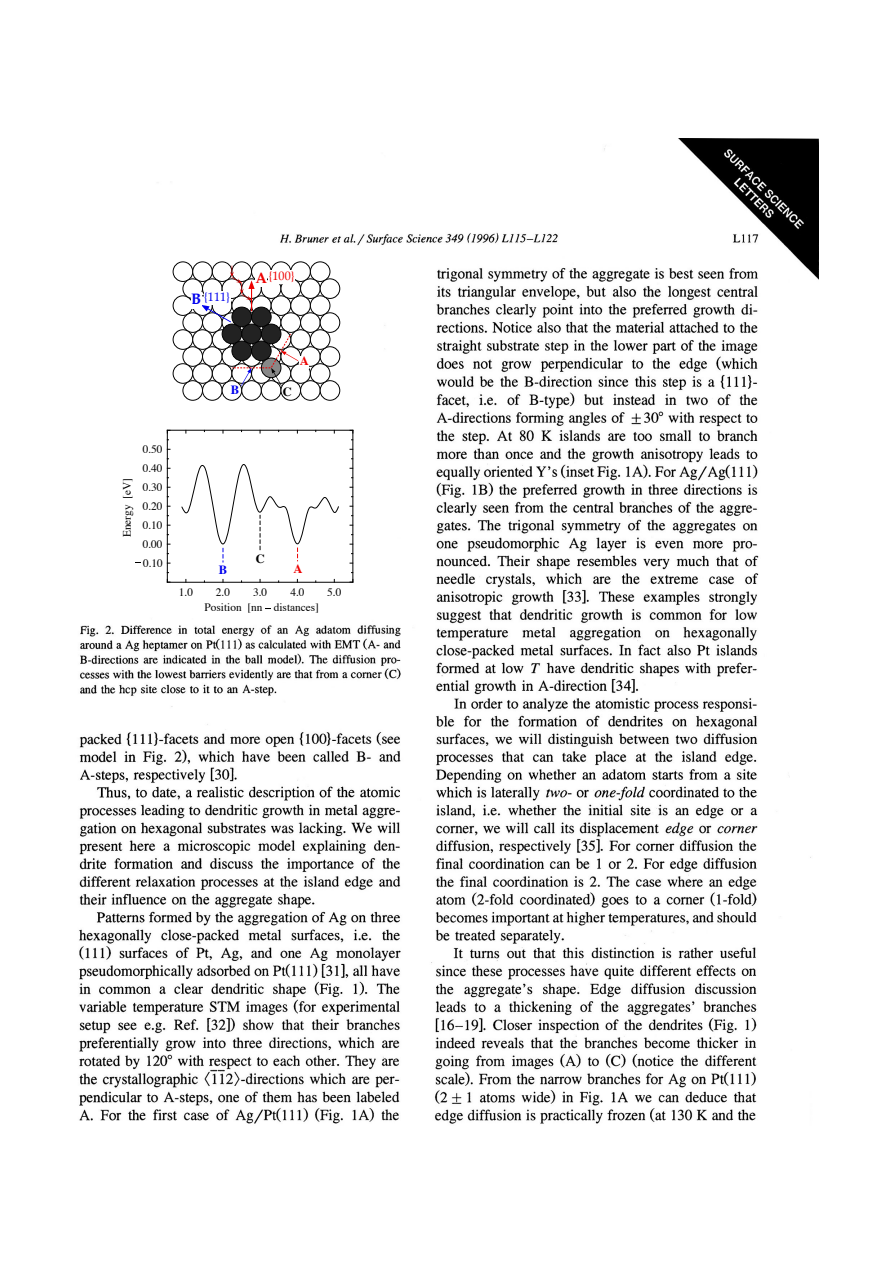
<style>
.page{position:relative;width:893px;height:1263px;background:#fff}
.page>*{position:absolute;margin:0;border:0;box-sizing:border-box;transform-origin:0 0}
.t1{font:700 15.15px "Palatino";color:#e00}
.t2{font:700 15.15px "Palatino";color:#00e}
.t3{font:700 12.6px "Times";color:#00e}
.t4{font:700 12.6px "Times";color:#000}
.t5{font:700 12.6px "Times";color:#e00}
.t6{font:12.15px "Palatino";color:#00e}
.t7{font:12.15px "Palatino";color:#e00}
.t8{font:11.25px/19px "Times";color:#000;text-align:justify}
</style>
<div class="page">
<img style="left:79px;top:138px;width:739px;height:986px">
<div style="left:116px;top:260px;width:242px;height:357px;background:#fff"></div>
<svg style="left:181px;top:464px;width:158px;height:99px"></svg>
<div style="left:173px;top:262px;width:20px;height:20px;border:1px solid #000;border-radius:10px"></div>
<div style="left:192px;top:262px;width:21px;height:20px;border:1px solid #000;border-radius:10px"></div>
<svg style="left:212px;top:262px;width:20px;height:19px"></svg>
<div style="left:212px;top:262px;width:20px;height:20px;border:1px solid #000;border-radius:10px"></div>
<div style="left:231px;top:262px;width:21px;height:20px;border:1px solid #000;border-radius:10px"></div>
<div style="left:251px;top:262px;width:20px;height:20px;border:1px solid #000;border-radius:10px"></div>
<div style="left:271px;top:262px;width:20px;height:20px;border:1px solid #000;border-radius:10px"></div>
<div style="left:290px;top:262px;width:21px;height:20px;border:1px solid #000;border-radius:10px"></div>
<div style="left:310px;top:262px;width:20px;height:20px;border:1px solid #000;border-radius:10px"></div>
<div style="left:173px;top:295px;width:20px;height:21px;border:1px solid #000;border-radius:10px"></div>
<div style="left:192px;top:295px;width:21px;height:21px;border:1px solid #000;border-radius:10px"></div>
<div style="left:251px;top:295px;width:20px;height:21px;border:1px solid #000;border-radius:10px"></div>
<div style="left:271px;top:295px;width:20px;height:21px;border:1px solid #000;border-radius:10px"></div>
<div style="left:290px;top:295px;width:21px;height:21px;border:1px solid #000;border-radius:10px"></div>
<div style="left:310px;top:295px;width:20px;height:21px;border:1px solid #000;border-radius:10px"></div>
<div style="left:183px;top:279px;width:19px;height:19px;background:#fff;border-radius:10px"></div>
<div style="left:182px;top:279px;width:21px;height:20px;border:1px solid #000;border-radius:10px"></div>
<div style="left:242px;top:279px;width:19px;height:19px;background:#fff;border-radius:10px"></div>
<div style="left:241px;top:279px;width:21px;height:20px;border:1px solid #000;border-radius:10px"></div>
<div style="left:261px;top:279px;width:20px;height:19px;background:#fff;border-radius:10px"></div>
<div style="left:261px;top:279px;width:20px;height:20px;border:1px solid #000;border-radius:10px"></div>
<div style="left:281px;top:279px;width:19px;height:19px;background:#fff;border-radius:10px"></div>
<div style="left:280px;top:279px;width:21px;height:20px;border:1px solid #000;border-radius:10px"></div>
<div style="left:300px;top:279px;width:20px;height:19px;background:#fff;border-radius:10px"></div>
<div style="left:300px;top:279px;width:20px;height:20px;border:1px solid #000;border-radius:10px"></div>
<div style="left:320px;top:279px;width:20px;height:19px;background:#fff;border-radius:10px"></div>
<div style="left:320px;top:279px;width:20px;height:20px;border:1px solid #000;border-radius:10px"></div>
<div style="left:183px;top:313px;width:19px;height:19px;background:#fff;border-radius:10px"></div>
<div style="left:182px;top:312px;width:21px;height:21px;border:1px solid #000;border-radius:10px"></div>
<div style="left:202px;top:312px;width:20px;height:21px;border:1px solid #000;border-radius:10px"></div>
<div style="left:222px;top:312px;width:20px;height:21px;border:1px solid #000;border-radius:10px"></div>
<div style="left:241px;top:312px;width:21px;height:21px;border:1px solid #000;border-radius:10px"></div>
<svg style="left:261px;top:313px;width:20px;height:19px"></svg>
<div style="left:261px;top:312px;width:20px;height:21px;border:1px solid #000;border-radius:10px"></div>
<div style="left:281px;top:313px;width:19px;height:19px;background:#fff;border-radius:10px"></div>
<div style="left:280px;top:312px;width:21px;height:21px;border:1px solid #000;border-radius:10px"></div>
<div style="left:300px;top:313px;width:20px;height:19px;background:#fff;border-radius:10px"></div>
<div style="left:300px;top:312px;width:20px;height:21px;border:1px solid #000;border-radius:10px"></div>
<div style="left:320px;top:313px;width:20px;height:19px;background:#fff;border-radius:10px"></div>
<div style="left:320px;top:312px;width:20px;height:21px;border:1px solid #000;border-radius:10px"></div>
<div style="left:182px;top:346px;width:21px;height:21px;border:1px solid #000;border-radius:10px"></div>
<div style="left:202px;top:346px;width:20px;height:21px;border:1px solid #000;border-radius:10px"></div>
<div style="left:222px;top:346px;width:20px;height:21px;border:1px solid #000;border-radius:10px"></div>
<div style="left:280px;top:346px;width:21px;height:21px;border:1px solid #000;border-radius:10px"></div>
<div style="left:300px;top:346px;width:20px;height:21px;border:1px solid #000;border-radius:10px"></div>
<div style="left:320px;top:346px;width:20px;height:21px;border:1px solid #000;border-radius:10px"></div>
<div style="left:182px;top:380px;width:21px;height:21px;border:1px solid #000;border-radius:10px"></div>
<div style="left:202px;top:380px;width:20px;height:21px;border:1px solid #000;border-radius:10px"></div>
<div style="left:222px;top:380px;width:20px;height:21px;border:1px solid #000;border-radius:10px"></div>
<div style="left:241px;top:380px;width:21px;height:21px;border:1px solid #000;border-radius:10px"></div>
<div style="left:261px;top:380px;width:20px;height:21px;border:1px solid #000;border-radius:10px"></div>
<div style="left:280px;top:380px;width:21px;height:21px;border:1px solid #000;border-radius:10px"></div>
<div style="left:300px;top:380px;width:20px;height:21px;border:1px solid #000;border-radius:10px"></div>
<div style="left:320px;top:380px;width:20px;height:21px;border:1px solid #000;border-radius:10px"></div>
<div style="left:173px;top:330px;width:20px;height:19px;background:#fff;border-radius:10px"></div>
<div style="left:173px;top:329px;width:20px;height:21px;border:1px solid #000;border-radius:10px"></div>
<div style="left:193px;top:330px;width:19px;height:19px;background:#fff;border-radius:10px"></div>
<div style="left:192px;top:329px;width:21px;height:21px;border:1px solid #000;border-radius:10px"></div>
<svg style="left:212px;top:330px;width:20px;height:19px"></svg>
<div style="left:212px;top:329px;width:20px;height:21px;border:1px solid #000;border-radius:10px"></div>
<div style="left:231px;top:329px;width:21px;height:21px;border:1px solid #000;border-radius:10px"></div>
<div style="left:251px;top:329px;width:20px;height:21px;border:1px solid #000;border-radius:10px"></div>
<div style="left:291px;top:330px;width:19px;height:19px;background:#fff;border-radius:10px"></div>
<div style="left:290px;top:329px;width:21px;height:21px;border:1px solid #000;border-radius:10px"></div>
<div style="left:310px;top:330px;width:20px;height:19px;background:#fff;border-radius:10px"></div>
<div style="left:310px;top:329px;width:20px;height:21px;border:1px solid #000;border-radius:10px"></div>
<div style="left:173px;top:364px;width:20px;height:19px;background:#fff;border-radius:10px"></div>
<div style="left:173px;top:363px;width:20px;height:21px;border:1px solid #000;border-radius:10px"></div>
<div style="left:193px;top:364px;width:19px;height:19px;background:#fff;border-radius:10px"></div>
<div style="left:192px;top:363px;width:21px;height:21px;border:1px solid #000;border-radius:10px"></div>
<div style="left:212px;top:364px;width:20px;height:19px;background:#fff;border-radius:10px"></div>
<div style="left:212px;top:363px;width:20px;height:21px;border:1px solid #000;border-radius:10px"></div>
<div style="left:291px;top:364px;width:19px;height:19px;background:#fff;border-radius:10px"></div>
<div style="left:290px;top:363px;width:21px;height:21px;border:1px solid #000;border-radius:10px"></div>
<div style="left:310px;top:364px;width:20px;height:19px;background:#fff;border-radius:10px"></div>
<div style="left:310px;top:363px;width:20px;height:21px;border:1px solid #000;border-radius:10px"></div>
<svg style="left:232px;top:307px;width:19px;height:20px"></svg>
<div style="left:231px;top:307px;width:21px;height:20px;border:1px solid #000;border-radius:10px"></div>
<div style="left:251px;top:307px;width:20px;height:20px;background:#222;border-radius:10px"></div>
<div style="left:251px;top:307px;width:20px;height:20px;border:1px solid #000;border-radius:10px"></div>
<div style="left:222px;top:324px;width:20px;height:20px;background:#222;border-radius:10px"></div>
<div style="left:222px;top:324px;width:20px;height:20px;border:1px solid #000;border-radius:10px"></div>
<div style="left:242px;top:324px;width:19px;height:20px;background:#222;border-radius:10px"></div>
<div style="left:241px;top:324px;width:21px;height:20px;border:1px solid #000;border-radius:10px"></div>
<div style="left:255px;top:271px;width:12px;height:16px;background:#fff"></div>
<div style="left:191px;top:292px;width:11px;height:16px;background:#fff"></div>
<div style="left:300px;top:356px;width:9px;height:13px;background:#fff"></div>
<div style="left:271px;top:329px;width:20px;height:21px;border:1px solid #000;border-radius:10px"></div>
<svg style="left:231px;top:333px;width:67px;height:53px"></svg>
<div style="left:251px;top:341px;width:20px;height:20px;background:#222;border-radius:10px"></div>
<div style="left:251px;top:341px;width:20px;height:20px;border:1px solid #000;border-radius:10px"></div>
<div style="left:261px;top:324px;width:20px;height:20px;background:#222;border-radius:10px"></div>
<div style="left:261px;top:324px;width:20px;height:20px;border:1px solid #000;border-radius:10px"></div>
<svg style="left:201px;top:266px;width:54px;height:56px"></svg>
<div style="left:204px;top:291px;width:26px;height:14px;background:#fff"></div>
<div style="left:268px;top:270px;width:27px;height:13px;background:#fff"></div>
<p class="t6" style="left:204px;top:289px;width:28px">{111}</p>
<h1 class="t2" style="left:191px;top:290px;width:12px">B</h1>
<p class="t7" style="left:268px;top:268px;width:28px">{100}</p>
<h1 class="t1" style="left:255px;top:269px;width:13px">A</h1>
<p class="t3" style="left:231px;top:381px;width:10px">B</p>
<p class="t4" style="left:283px;top:383px;width:11px">C</p>
<p class="t5" style="left:300px;top:353px;width:11px">A</p>
<p class="t8" style="left:118px;top:537px;width:61px;rotate:-90deg">Energy [eV]</p>
<p class="t8" style="left:143px;top:440px;width:21px">0.50<br>0.40<br>0.30<br>0.20<br>0.10<br>0.00</p>
<p class="t8" style="left:143px;top:554px;width:21px">0.10</p>
<p class="t3" style="left:219px;top:562px;width:10px">B</p>
<p class="t4" style="left:256px;top:551px;width:11px">C</p>
<p class="t5" style="left:293px;top:561px;width:11px">A</p>
<p class="t8" style="left:179px;top:583px;width:16px">1.0</p>
<p class="t8" style="left:216px;top:583px;width:16px">2.0</p>
<p class="t8" style="left:253px;top:583px;width:16px">3.0</p>
<p class="t8" style="left:290px;top:583px;width:16px">4.0</p>
<p class="t8" style="left:327px;top:583px;width:16px">5.0</p>
<p class="t8" style="left:205px;top:599px;width:116px">Position [nn – distances]</p>
</div>
